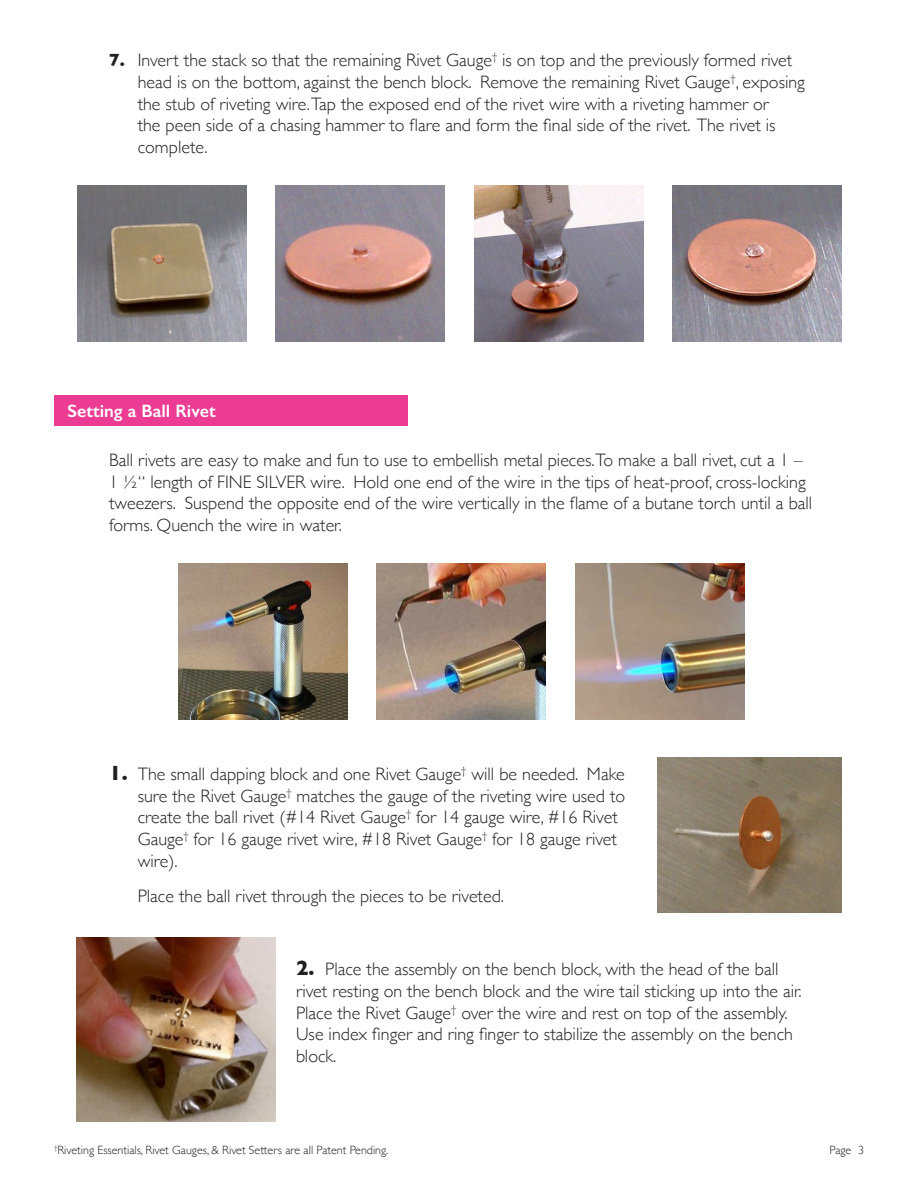
<style>
.page{position:relative;width:918px;height:1188px;background:#fff}
.page>*{position:absolute;margin:0;border:0;box-sizing:border-box;transform-origin:0 0}
.Steps{font:300 18px/21.6px "Gill Sans";color:#231f20}
.Pink_Titles{font:600 18px "Gill Sans";color:#fff}
.t1{font:300 12px "Gill Sans";color:#231f20}
.s1{font-weight:700}
.s2{font-weight:700;font-size:21px}
</style>
<div class="page">
<img style="left:76px;top:937px;width:200px;height:184px">
<img style="left:77px;top:185px;width:169px;height:156px">
<img style="left:178px;top:563px;width:169px;height:156px">
<img style="left:276px;top:185px;width:169px;height:156px">
<img style="left:377px;top:563px;width:169px;height:156px">
<img style="left:474px;top:185px;width:170px;height:156px">
<img style="left:576px;top:563px;width:169px;height:156px">
<img style="left:673px;top:185px;width:169px;height:156px">
<img style="left:658px;top:757px;width:184px;height:156px">
<div style="left:54px;top:395px;width:354px;height:31px;background:#ec3b93"></div>
<p class="Steps" style="left:138px;top:49px;width:669px;text-indent:-28px"><span class="s1">7.</span> Invert the stack so that the remaining Rivet Gauge<sup>†</sup> is on top and the previously formed rivet head is on the bottom, against the bench block. Remove the remaining Rivet Gauge<sup>†</sup>, exposing the stub of riveting wire.Tap the exposed end of the rivet wire with a riveting hammer or<br>the peen side of a chasing hammer to flare and form the final side of the rivet. The rivet is complete.</p>
<p class="Pink_Titles" style="left:68px;top:400px;width:150px">Setting a Ball Rivet</p>
<p class="Steps" style="left:109px;top:449px;width:705px">Ball rivets are easy to make and fun to use to embellish metal pieces.To make a ball rivet, cut a 1 – 1 ½“ length of FINE SILVER wire. Hold one end of the wire in the tips of heat-proof, cross-locking tweezers. Suspend the opposite end of the wire vertically in the flame of a butane torch until a ball forms. Quench the wire in water.</p>
<p class="Steps" style="left:138px;top:763px;width:489px;text-indent:-28px"><span class="s2">1.</span> The small dapping block and one Rivet Gauge<sup>†</sup> will be needed. Make sure the Rivet Gauge<sup>†</sup> matches the gauge of the riveting wire used to create the ball rivet (#14 Rivet Gauge<sup>†</sup> for 14 gauge wire, #16 Rivet Gauge<sup>†</sup> for 16 gauge rivet wire, #18 Rivet Gauge<sup>†</sup> for 18 gauge rivet wire).</p>
<p class="Steps" style="left:138px;top:884px;width:368px">Place the ball rivet through the pieces to be riveted.</p>
<p class="Steps" style="left:296px;top:958px;width:507px"><span class="s2">2.</span> Place the assembly on the bench block, with the head of the ball rivet resting on the bench block and the wire tail sticking up into the air.<br>Place the Rivet Gauge<sup>†</sup> over the wire and rest on top of the assembly.<br>Use index finger and ring finger to stabilize the assembly on the bench block.</p>
<p class="t1" style="left:54px;top:1140px;width:336px"><sup>†</sup>Riveting Essentials, Rivet Gauges, &amp; Rivet Setters are all Patent Pending.</p>
<p class="t1" style="left:829px;top:1140px;width:36px">Page 3</p>
</div>
